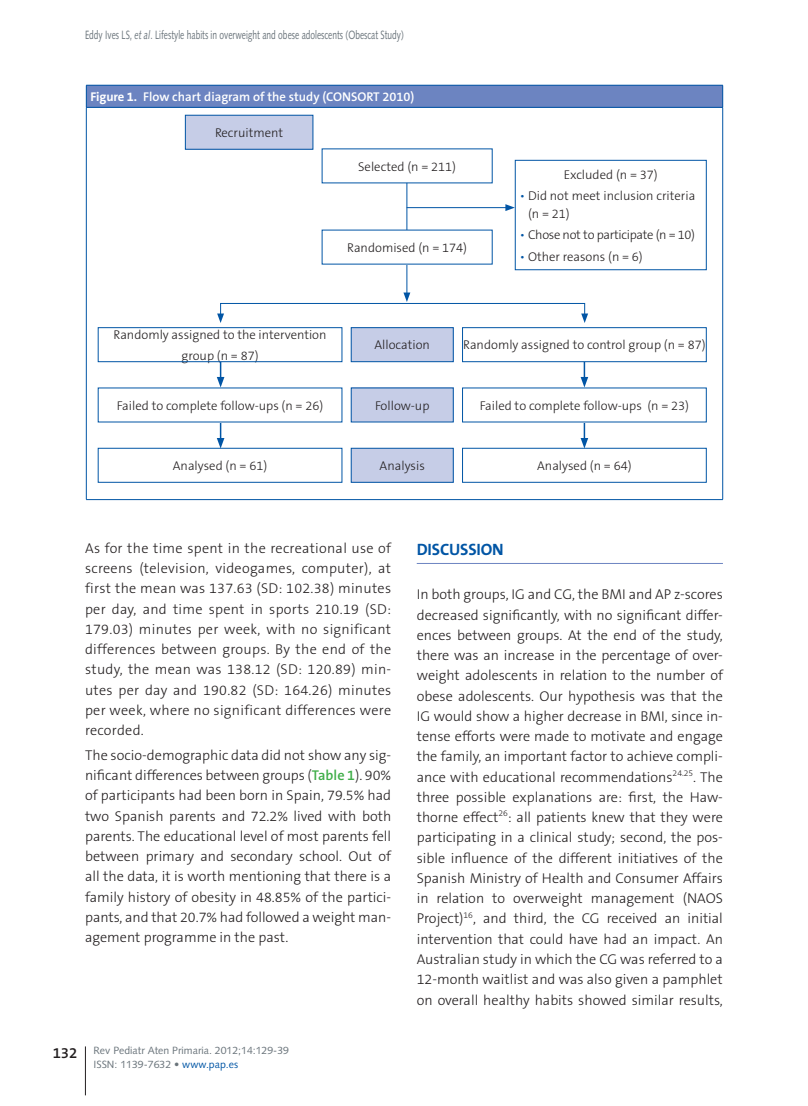
<style>
.page{position:relative;width:808px;height:1106px;background:#fff}
.page>*{position:absolute;margin:0;border:0;box-sizing:border-box;transform-origin:0 0}
._001_LADILLO_1{font:700 16.5px "The Sans B7";letter-spacing:-.01em;color:#0155a5}
.txt_comun{font:600 15px "The Sans B6";color:#231f20}
.t1{font:300 14.25px/20.2px "The Sans B3";color:#231f20;text-align:justify}
.t2{font:300 12.75px/17.2px "The Sans B3";color:#231f20}
.txt_comun-2{font:600 12.75px "The Sans B6";color:#fff}
.t3{font:300 12.75px "The Sans B3";letter-spacing:-.025em;color:#231f20}
.t4{font:12px "Syntax";color:#6a747b;scale:.7 1}
.t5{font:10.5px "Syntax";color:#6a747b}
.s1{font-style:italic}
.s2{font-family:"The Sans B7";font-weight:700}
.s3{color:#0155a5}
.s4{font-family:"The Sans B6";font-weight:600;color:#40ae49}
</style>
<div class="page">
<hr style="left:85px;top:1046px;width:1px;height:49px;background:#231f20">
<hr style="left:417px;top:563px;width:306px;height:1px;background:#6c84c1">
<div style="left:86px;top:85px;width:637px;height:22px;background:#6c84c1"></div>
<hr style="left:86px;top:108px;width:1px;height:391px;background:#0155a5">
<hr style="left:722px;top:108px;width:1px;height:391px;background:#0155a5">
<hr style="left:86px;top:499px;width:637px;height:1px;background:#0155a5">
<hr style="left:86px;top:107px;width:637px;height:1px;background:#0155a5">
<hr style="left:86px;top:85px;width:637px;height:1px;background:#0155a5">
<svg style="left:86px;top:85px;width:1px;height:22px"></svg>
<svg style="left:722px;top:85px;width:1px;height:22px"></svg>
<div style="left:185px;top:115px;width:128px;height:34px;background:#c6cde7"></div>
<div style="left:185px;top:115px;width:128px;height:35px;border:1px solid #0155a5"></div>
<div style="left:515px;top:160px;width:192px;height:110px;border:1px solid #0155a5"></div>
<hr style="left:406px;top:183px;width:1px;height:112px;background:#0155a5">
<svg style="left:403px;top:292px;width:7px;height:10px"></svg>
<hr style="left:407px;top:207px;width:101px;height:1px;background:#0155a5">
<svg style="left:505px;top:204px;width:10px;height:7px"></svg>
<div style="left:322px;top:230px;width:170px;height:34px;background:#fff"></div>
<div style="left:351px;top:328px;width:102px;height:34px;background:#c6cde7"></div>
<div style="left:351px;top:327px;width:103px;height:35px;border:1px solid #0155a5"></div>
<div style="left:98px;top:327px;width:244px;height:35px;border:1px solid #0155a5"></div>
<div style="left:462px;top:327px;width:245px;height:35px;border:1px solid #0155a5"></div>
<div style="left:351px;top:388px;width:102px;height:34px;background:#c6cde7"></div>
<div style="left:351px;top:448px;width:102px;height:34px;background:#c6cde7"></div>
<div style="left:351px;top:448px;width:103px;height:34px;border:1px solid #0155a5"></div>
<div style="left:98px;top:448px;width:244px;height:34px;border:1px solid #0155a5"></div>
<div style="left:462px;top:448px;width:245px;height:34px;border:1px solid #0155a5"></div>
<div style="left:220px;top:303px;width:365px;height:13px;border:1px solid #0155a5"></div>
<svg style="left:217px;top:313px;width:7px;height:10px"></svg>
<svg style="left:581px;top:313px;width:7px;height:10px"></svg>
<svg style="left:217px;top:362px;width:7px;height:25px"></svg>
<svg style="left:217px;top:423px;width:7px;height:25px"></svg>
<svg style="left:581px;top:362px;width:7px;height:25px"></svg>
<svg style="left:581px;top:423px;width:7px;height:25px"></svg>
<p class="t4" style="left:85px;top:28px;width:457px">Eddy Ives LS, <span class="s1">et al</span>. Lifestyle habits in overweight and obese adolescents (Obescat Study)</p>
<p class="txt_comun-2" style="left:91px;top:90px;width:325px"><span class="s2">Figure 1.</span> Flow chart diagram of the study (CONSORT 2010)</p>
<p class="t2" style="left:215px;top:124px;width:70px">Recruitment</p>
<p class="t2" style="left:358px;top:158px;width:99px">Selected (n = 211)</p>
<p class="t2" style="left:347px;top:239px;width:121px">Randomised (n = 174)</p>
<p class="t2" style="left:564px;top:166px;width:95px">Excluded (n = 37)</p>
<p class="t2" style="left:528px;top:188px;width:169px;text-indent:-8px"><span class="s3">•</span> Did not meet inclusion criteria (n = 21)</p>
<p class="t3" style="left:520px;top:228px;width:177px"><span class="s3">•</span> Chose not to participate (n = 10)</p>
<p class="t2" style="left:520px;top:248px;width:124px"><span class="s3">•</span> Other reasons (n = 6)</p>
<p class="t2" style="left:114px;top:325px;width:214px;line-height:20.2px;text-align:center">Randomly assigned to the intervention group (n = 87)</p>
<p class="t2" style="left:463px;top:337px;width:244px">Randomly assigned to control group (n = 87)</p>
<p class="t2" style="left:117px;top:397px;width:208px">Failed to complete follow-ups (n = 26)</p>
<p class="t2" style="left:375px;top:397px;width:56px">Follow-up</p>
<p class="t2" style="left:480px;top:397px;width:211px">Failed to complete follow-ups (n = 23)</p>
<p class="t2" style="left:374px;top:337px;width:57px">Allocation</p>
<p class="t2" style="left:173px;top:457px;width:96px">Analysed (n = 61)</p>
<p class="t2" style="left:380px;top:457px;width:47px">Analysis</p>
<p class="t2" style="left:537px;top:457px;width:96px">Analysed (n = 64)</p>
<p class="t1" style="left:85px;top:538px;width:308px">As for the time spent in the recreational use of screens (television, videogames, computer), at first the mean was 137.63 (SD: 102.38) minutes per day, and time spent in sports 210.19 (SD:<br>179.03) minutes per week, with no significant differences between groups. By the end of the study, the mean was 138.12 (SD: 120.89) min&shy;utes per day and 190.82 (SD: 164.26) minutes per week, where no significant differences were recorded.</p>
<p class="t1" style="left:85px;top:745px;width:308px">The socio-demographic data did not show any sig&shy;nificant differences between groups (<span class="s4">Table 1</span>). 90% of participants had been born in Spain, 79.5% had two Spanish parents and 72.2% lived with both parents. The educational level of most parents fell between primary and secondary school. Out of all the data, it is worth mentioning that there is a family history of obesity in 48.85% of the partici&shy;pants, and that 20.7% had followed a weight man&shy;agement programme in the past.</p>
<p class="txt_comun" style="left:53px;top:1044px;width:26px">132</p>
<p class="t5" style="left:94px;top:1044px;width:197px">Rev Pediatr Aten Primaria. 2012;14:129-39</p>
<p class="t5" style="left:94px;top:1057px;width:146px">ISSN: 1139-7632 • <span class="s3">www.pap.es</span></p>
<p class="_001_LADILLO_1" style="left:417px;top:540px;width:89px">DISCUSSION</p>
<p class="t1" style="left:417px;top:585px;width:308px">In both groups, IG and CG, the BMI and AP z-scores decreased significantly, with no significant differ&shy;ences between groups. At the end of the study, there was an increase in the percentage of over&shy;weight adolescents in relation to the number of obese adolescents. Our hypothesis was that the IG would show a higher decrease in BMI, since in&shy;tense efforts were made to motivate and engage the family, an important factor to achieve compli&shy;ance with educational recommendations<sup>24.25</sup>. The three possible explanations are: first, the Haw&shy;thorne effect<sup>26</sup>: all patients knew that they were participating in a clinical study; second, the pos&shy;sible influence of the different initiatives of the Spanish Ministry of Health and Consumer Affairs in relation to overweight management (NAOS Project)<sup>16</sup>, and third, the CG received an initial intervention that could have had an impact. An Australian study in which the CG was referred to a 12-month waitlist and was also given a pamphlet on overall healthy habits showed similar results,</p>
</div>
